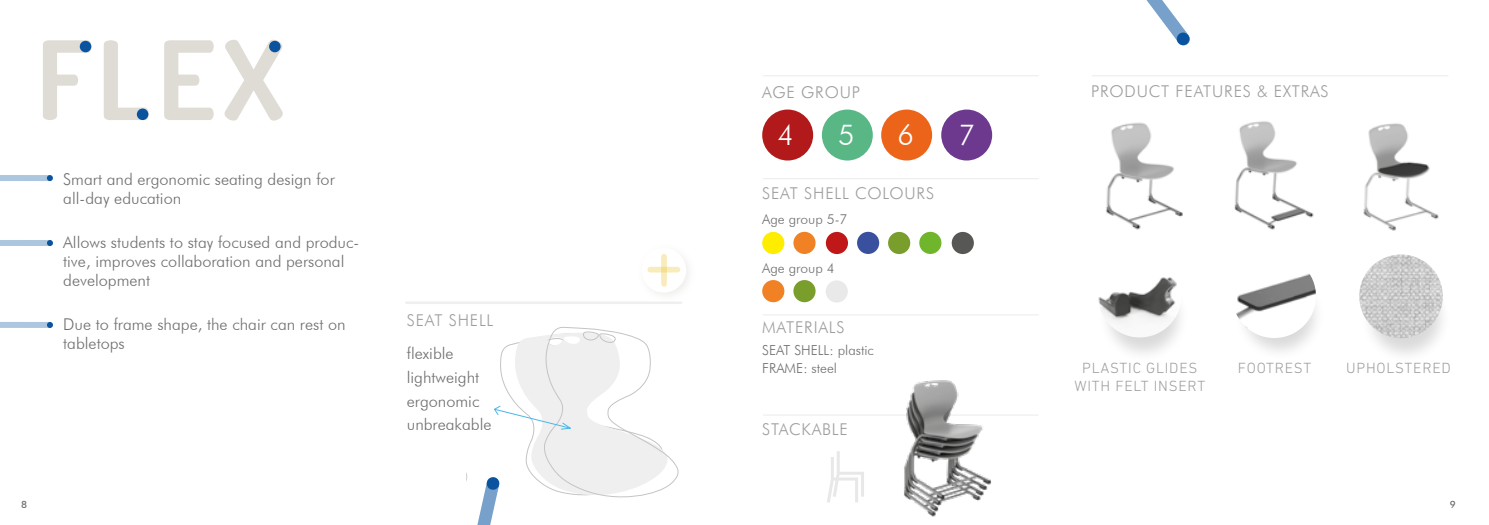
<style>
.page{position:relative;width:1489px;height:525px;background:#fff}
.page>*{position:absolute;margin:0;border:0;box-sizing:border-box;transform-origin:0 0}
.t1{font:700 109px "Dosis";color:#dfdcd6}
.t2{font:300 28.75px "Futura BT";color:#fff}
.t3{font:300 16.25px/18.8px "Futura BT";color:#706f6f}
.t4{font:300 16.25px "Futura BT";letter-spacing:.05em;color:#9d9d9c}
.t5{font:300 15px/18px "DIN Next LT Pro";letter-spacing:.05em;color:#9d9d9c;text-align:center}
.t6{font:300 13.75px/17.5px "Futura BT";color:#706f6f}
.t7{font:500 10px "Futura BT";color:#71706f}
</style>
<div class="page">
<div style="left:1097px;top:270px;width:92px;height:93px;background:#000;opacity:.15"></div>
<div style="left:1358px;top:271px;width:93px;height:92px;background:#000;opacity:.15"></div>
<div style="left:1232px;top:268px;width:93px;height:93px;background:#000;opacity:.15"></div>
<div style="left:80px;top:41px;width:11px;height:11px;background:#09539f;border-radius:50%"></div>
<div style="left:137px;top:108px;width:11px;height:12px;background:#09539f;border-radius:50%"></div>
<div style="left:269px;top:41px;width:11px;height:11px;background:#09539f;border-radius:50%"></div>
<svg style="left:1146px;top:0;width:44px;height:46px"></svg>
<div style="left:1176px;top:33px;width:13px;height:12px;background:#09539f;border-radius:50%"></div>
<hr style="left:406px;top:301px;width:275px;height:3px;background:#efefef">
<hr style="left:1092px;top:75px;width:355px;height:1px;background:#efefef">
<hr style="left:763px;top:75px;width:275px;height:1px;background:#efefef">
<hr style="left:763px;top:314px;width:275px;height:1px;background:#efefef">
<hr style="left:763px;top:414px;width:275px;height:1px;background:#efefef">
<hr style="left:763px;top:178px;width:275px;height:1px;background:#efefef">
<svg style="left:466px;top:327px;width:212px;height:197px"></svg>
<img style="left:1097px;top:253px;width:84px;height:84px;border-radius:42px">
<img style="left:1232px;top:254px;width:83px;height:84px;border-radius:42px">
<img style="left:1358px;top:254px;width:84px;height:84px;border-radius:42px">
<img style="left:1234px;top:121px;width:80px;height:109px">
<img style="left:1106px;top:122px;width:77px;height:108px">
<img style="left:1363px;top:123px;width:76px;height:108px">
<img style="left:850px;top:380px;width:164px;height:137px">
<svg style="left:827px;top:448px;width:38px;height:57px"></svg>
<div style="left:762px;top:109px;width:51px;height:51px;background:#b2191a;border-radius:50%"></div>
<div style="left:881px;top:109px;width:51px;height:51px;background:#ec641a;border-radius:50%"></div>
<div style="left:821px;top:109px;width:51px;height:51px;background:#58b785;border-radius:50%"></div>
<div style="left:941px;top:109px;width:51px;height:51px;background:#6c398e;border-radius:50%"></div>
<div style="left:762px;top:232px;width:22px;height:22px;background:#ffed00;border-radius:50%"></div>
<div style="left:825px;top:232px;width:23px;height:22px;background:#c01818;border-radius:50%"></div>
<div style="left:919px;top:232px;width:22px;height:22px;background:#70b62c;border-radius:50%"></div>
<div style="left:793px;top:232px;width:22px;height:22px;background:#f08225;border-radius:50%"></div>
<div style="left:951px;top:232px;width:22px;height:22px;background:#575756;border-radius:50%"></div>
<div style="left:857px;top:232px;width:22px;height:22px;background:#39509e;border-radius:50%"></div>
<div style="left:888px;top:232px;width:22px;height:22px;background:#7a9e2b;border-radius:50%"></div>
<div style="left:825px;top:280px;width:22px;height:22px;background:#e9e9e9;border-radius:50%"></div>
<div style="left:762px;top:280px;width:22px;height:22px;background:#f08225;border-radius:50%"></div>
<div style="left:793px;top:280px;width:22px;height:22px;background:#7a9e2b;border-radius:50%"></div>
<div style="left:0;top:175px;width:51px;height:6px;background:#adc6df"></div>
<div style="left:0;top:240px;width:51px;height:6px;background:#adc6df"></div>
<div style="left:0;top:322px;width:51px;height:6px;background:#adc6df"></div>
<svg style="left:47px;top:175px;width:6px;height:6px"></svg>
<svg style="left:47px;top:240px;width:6px;height:6px"></svg>
<svg style="left:47px;top:322px;width:6px;height:6px"></svg>
<div style="left:636px;top:243px;width:59px;height:59px;background:#fff"></div>
<div style="left:650px;top:266px;width:27px;height:6px;background:#f8ecbd"></div>
<svg style="left:661px;top:256px;width:6px;height:28px"></svg>
<h1 class="t1" style="left:36px;top:10px;width:249px">FLEX</h1>
<p class="t3" style="left:63px;top:169px;width:273px">Smart and ergonomic seating design for all-day education</p>
<p class="t3" style="left:63px;top:233px;width:297px">Allows students to stay focused and produc&shy;tive, improves collaboration and personal development</p>
<p class="t3" style="left:63px;top:315px;width:284px">Due to frame shape, the chair can rest on tabletops</p>
<p class="t4" style="left:407px;top:310px;width:88px">SEAT SHELL</p>
<p class="t3" style="left:407px;top:341px;width:86px;line-height:23.8px">flexible lightweight ergonomic unbreakable</p>
<p class="t4" style="left:762px;top:82px;width:99px">AGE GROUP</p>
<h2 class="t2" style="left:777px;top:117px;width:18px">4</h2>
<h2 class="t2" style="left:838px;top:117px;width:18px">5</h2>
<h2 class="t2" style="left:897px;top:117px;width:18px">6</h2>
<h2 class="t2" style="left:958px;top:117px;width:18px">7</h2>
<p class="t4" style="left:762px;top:183px;width:173px">SEAT SHELL COLOURS</p>
<p class="t6" style="left:762px;top:210px;width:87px">Age group 5-7</p>
<p class="t6" style="left:762px;top:258px;width:74px">Age group 4</p>
<p class="t4" style="left:762px;top:317px;width:84px">MATERIALS</p>
<p class="t6" style="left:762px;top:341px;width:113px">SEAT SHELL: plastic<br>FRAME: steel</p>
<p class="t4" style="left:762px;top:419px;width:87px">STACKABLE</p>
<p class="t4" style="left:1091px;top:82px;width:239px">PRODUCT FEATURES &amp; EXTRAS</p>
<p class="t5" style="left:1074px;top:358px;width:132px">PLASTIC GLIDES<br>WITH FELT INSERT</p>
<p class="t5" style="left:1237px;top:358px;width:75px">FOOTREST</p>
<p class="t5" style="left:1345px;top:358px;width:106px">UPHOLSTERED</p>
<p class="t7" style="left:21px;top:498px;width:8px">8</p>
<p class="t7" style="left:1449px;top:498px;width:8px">9</p>
</div>
